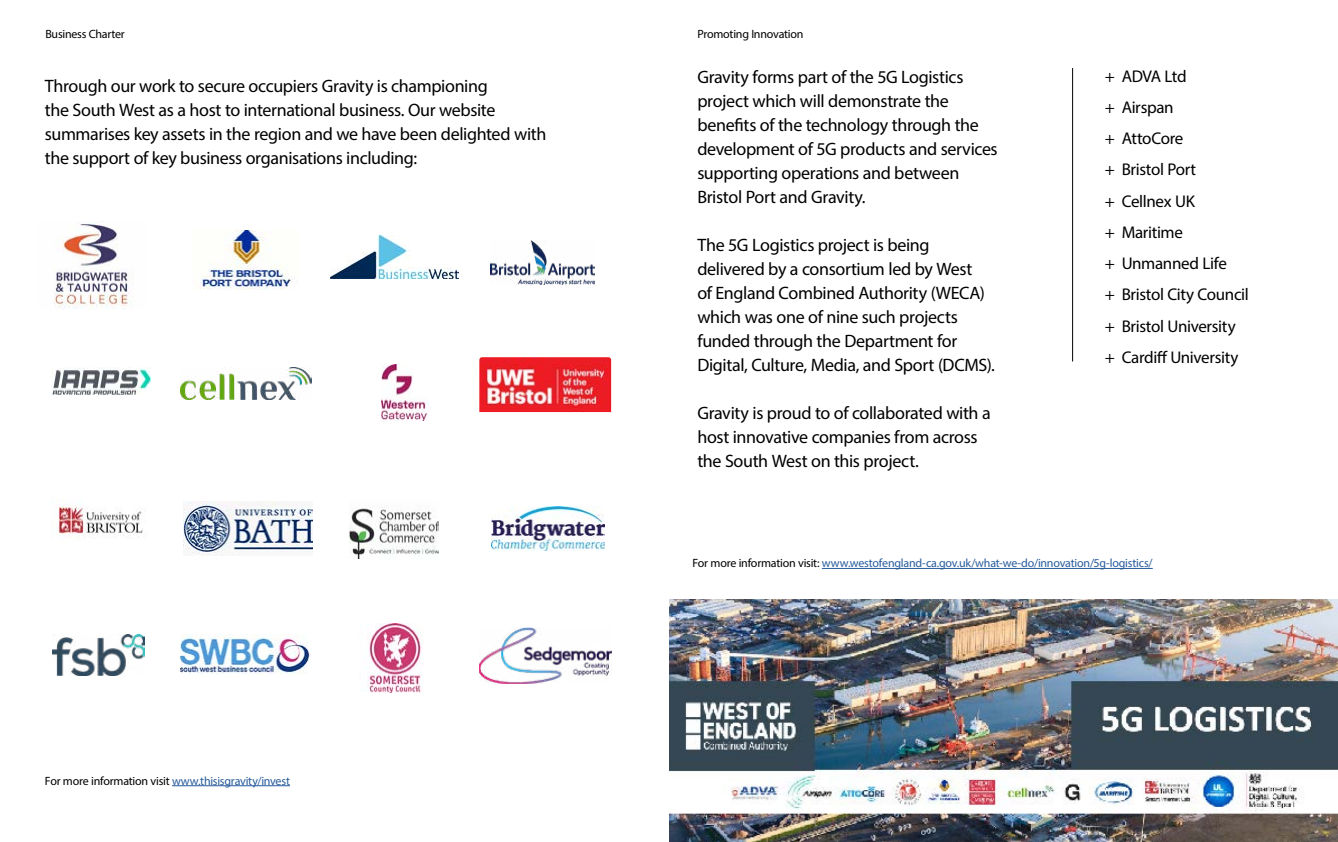
<style>
.page{position:relative;width:1338px;height:842px;background:#fff}
.page>*{position:absolute;margin:0;border:0;box-sizing:border-box;transform-origin:0 0}
.t1{font:18px/24px "Myriad Pro";letter-spacing:-.02em;color:#000}
.t2{font:17px/31.2px "Myriad Pro";letter-spacing:-.02em;color:#000}
.t3{font:12px "Myriad Pro";letter-spacing:-.02em;color:#275b9b}
.t4{font:12px "Myriad Pro";letter-spacing:-.02em;color:#000}
.s1{color:#000}
</style>
<div class="page">
<hr style="left:172px;top:785px;width:118px;height:1px;background:#275b9b">
<hr style="left:822px;top:568px;width:331px;height:1px;background:#275b9b">
<img style="left:382px;top:364px;width:47px;height:56px">
<img style="left:200px;top:230px;width:97px;height:60px">
<img style="left:330px;top:235px;width:128px;height:44px">
<img style="left:490px;top:241px;width:104px;height:43px">
<img style="left:58px;top:506px;width:85px;height:33px">
<img style="left:183px;top:501px;width:129px;height:55px">
<img style="left:349px;top:505px;width:89px;height:53px">
<img style="left:492px;top:506px;width:112px;height:45px">
<img style="left:52px;top:368px;width:99px;height:27px">
<img style="left:479px;top:628px;width:132px;height:55px">
<img style="left:54px;top:223px;width:80px;height:86px">
<img style="left:479px;top:357px;width:132px;height:55px">
<img style="left:52px;top:634px;width:92px;height:41px">
<img style="left:180px;top:634px;width:130px;height:42px">
<img style="left:367px;top:624px;width:56px;height:68px">
<img style="left:180px;top:367px;width:132px;height:32px">
<img style="left:669px;top:600px;width:669px;height:242px">
<hr style="left:1072px;top:68px;width:1px;height:293px;background:#000">
<p class="t4" style="left:45px;top:27px;width:81px">Business Charter</p>
<p class="t1" style="left:45px;top:73px;width:503px">Through our work to secure occupiers Gravity is championing<br>the South West as a host to international business. Our website summarises key assets in the region and we have been delighted with the support of key business organisations including:</p>
<p class="t3" style="left:45px;top:773px;width:247px"><span class="s1">For more information visit</span> www.thisisgravity/invest</p>
<p class="t4" style="left:697px;top:27px;width:108px">Promoting Innovation</p>
<p class="t1" style="left:697px;top:64px;width:302px">Gravity forms part of the 5G Logistics project which will demonstrate the benefits of the technology through the development of 5G products and services supporting operations and between Bristol Port and Gravity.</p>
<p class="t1" style="left:697px;top:232px;width:299px">The 5G Logistics project is being delivered by a consortium led by West<br>of England Combined Authority (WECA) which was one of nine such projects funded through the Department for Digital, Culture, Media, and Sport (DCMS).</p>
<p class="t1" style="left:697px;top:400px;width:295px">Gravity is proud to of collaborated with a host innovative companies from across the South West on this project.</p>
<p class="t2" style="left:1105px;top:60px;width:145px">+ ADVA Ltd<br>+ Airspan<br>+ AttoCore<br>+ Bristol Port<br>+ Cellnex UK<br>+ Maritime<br>+ Unmanned Life<br>+ Bristol City Council + Bristol University + Cardiff University</p>
<p class="t3" style="left:692px;top:556px;width:462px"><span class="s1">For more information visit:</span> www.westofengland-ca.gov.uk/what-we-do/innovation/5g-logistics/</p>
</div>
